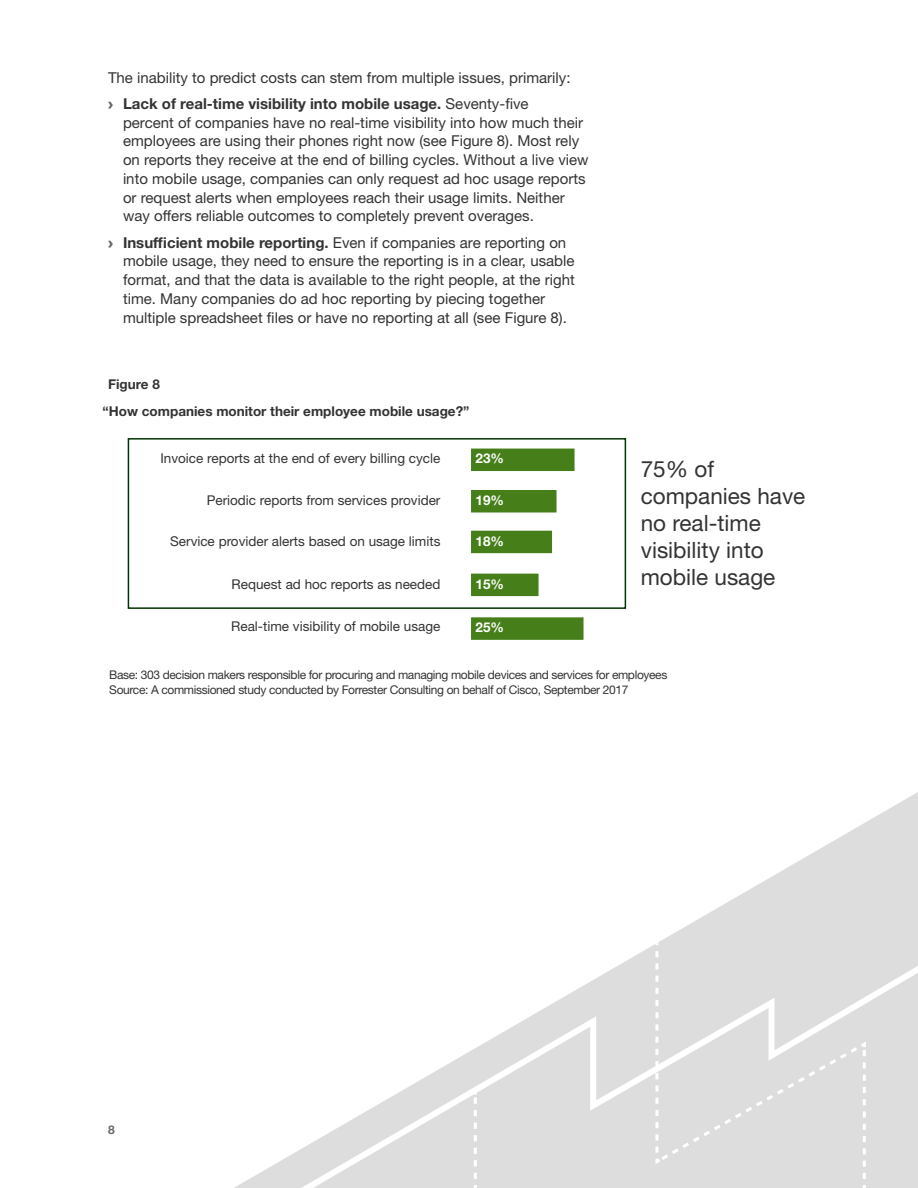
<style>
.page{position:relative;width:918px;height:1188px;background:#fff}
.page>*{position:absolute;margin:0;border:0;box-sizing:border-box;transform-origin:0 0}
.t1{font:22.5px/27px "Helvetica Neue LT Std";color:#333}
.t2{font:15px/18.8px "Helvetica Neue LT Std";color:#333}
.t3{font:13.5px "Helvetica Neue LT Std";color:#333}
.t4{font:700 13.5px "Helvetica Neue LT Std";color:#333}
.t5{font:700 13.5px "Helvetica Neue LT Std";color:#fff}
.t6{font:12px/15px "Helvetica Neue LT Std";letter-spacing:-.03em;color:#333}
.t7{font:700 12px "Helvetica Neue LT Std";color:#666}
.s1{font-family:"Arial";font-weight:900;color:#666}
.s2{font-weight:700}
</style>
<div class="page">
<svg style="left:234px;top:792px;width:684px;height:396px"></svg>
<svg style="left:291px;top:956px;width:627px;height:232px"></svg>
<svg style="left:474px;top:1091px;width:3px;height:88px"></svg>
<div style="left:654px;top:933px;width:213px;height:246px;background:#ddd"></div>
<div style="left:471px;top:448px;width:104px;height:23px;background:#467f1a"></div>
<div style="left:471px;top:490px;width:86px;height:23px;background:#467f1a"></div>
<svg style="left:471px;top:530px;width:81px;height:24px"></svg>
<svg style="left:471px;top:573px;width:68px;height:24px"></svg>
<svg style="left:471px;top:617px;width:113px;height:23px"></svg>
<div style="left:128px;top:438px;width:498px;height:171px;border:2px solid #030"></div>
<p class="t2" style="left:108px;top:64px;width:464px;line-height:26.2px">The inability to predict costs can stem from multiple issues, primarily: <span class="s1">›</span> <span class="s2">Lack of real-time visibility into mobile usage.</span> Seventy-five</p>
<p class="t2" style="left:123px;top:113px;width:467px">percent of companies have no real-time visibility into how much their employees are using their phones right now (see Figure 8). Most rely on reports they receive at the end of billing cycles. Without a live view into mobile usage, companies can only request ad hoc usage reports or request alerts when employees reach their usage limits. Neither way offers reliable outcomes to completely prevent overages.</p>
<p class="t2" style="left:123px;top:233px;width:453px;text-indent:-15px"><span class="s1">›</span> <span class="s2">Insufficient mobile reporting.</span> Even if companies are reporting on mobile usage, they need to ensure the reporting is in a clear, usable format, and that the data is available to the right people, at the right time. Many companies do ad hoc reporting by piecing together multiple spreadsheet files or have no reporting at all (see Figure 8).</p>
<p class="t4" style="left:108px;top:376px;width:53px">Figure 8</p>
<p class="t4" style="left:103px;top:403px;width:368px">“How companies monitor their employee mobile usage?”</p>
<p class="t3" style="left:160px;top:451px;width:282px">Invoice reports at the end of every billing cycle</p>
<p class="t5" style="left:476px;top:450px;width:30px">23%</p>
<p class="t5" style="left:476px;top:492px;width:30px">19%</p>
<p class="t3" style="left:207px;top:492px;width:235px">Periodic reports from services provider</p>
<p class="t3" style="left:170px;top:533px;width:272px">Service provider alerts based on usage limits</p>
<p class="t3" style="left:232px;top:576px;width:210px">Request ad hoc reports as needed</p>
<p class="t3" style="left:231px;top:619px;width:211px">Real-time visibility of mobile usage</p>
<p class="t5" style="left:476px;top:532px;width:30px">18%</p>
<p class="t5" style="left:476px;top:575px;width:30px">15%</p>
<p class="t5" style="left:476px;top:619px;width:30px">25%</p>
<h1 class="t1" style="left:641px;top:455px;width:166px">75% of companies have no real-time visibility into mobile usage</h1>
<p class="t6" style="left:109px;top:667px;width:560px">Base: 303 decision makers responsible for procuring and managing mobile devices and services for employees<br>Source: A commissioned study conducted by Forrester Consulting on behalf of Cisco, September 2017</p>
<p class="t7" style="left:108px;top:1122px;width:8px">8</p>
</div>
